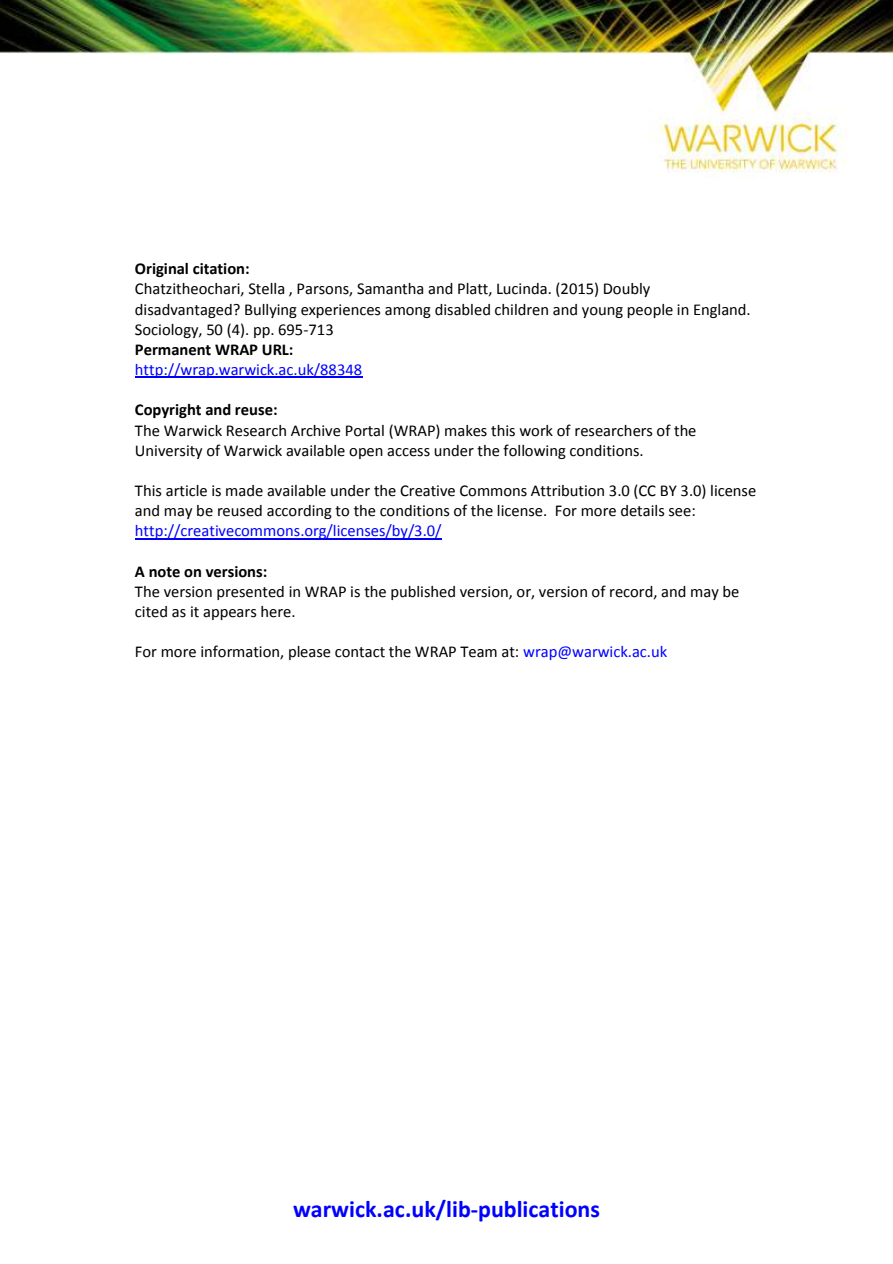
<style>
.page{position:relative;width:893px;height:1264px;background:#fff}
.page>*{position:absolute;margin:0;border:0;box-sizing:border-box;transform-origin:0 0}
.t1{font:700 24px "Calibri";color:#00f}
.t2{font:16.5px/20.1px "Calibri";color:#000}
.t3{font:16.5px "Calibri";color:#00f}
.t4{font:700 16.5px "Calibri";letter-spacing:-.005em;color:#000}
.s1{color:#00f}
</style>
<div class="page">
<img style="left:0;top:0;width:892px;height:178px">
<hr style="left:135px;top:377px;width:227px;height:1px;background:#00f">
<hr style="left:135px;top:538px;width:307px;height:1px;background:#00f">
<p class="t4" style="left:135px;top:262px;width:116px">Original citation:</p>
<p class="t2" style="left:135px;top:280px;width:617px">Chatzitheochari, Stella , Parsons, Samantha and Platt, Lucinda. (2015) Doubly disadvantaged? Bullying experiences among disabled children and young people in England.<br>Sociology, 50 (4). pp. 695-713</p>
<p class="t4" style="left:135px;top:342px;width:160px">Permanent WRAP URL:</p>
<p class="t3" style="left:135px;top:362px;width:229px">http://wrap.warwick.ac.uk/88348</p>
<p class="t4" style="left:135px;top:403px;width:144px">Copyright and reuse:</p>
<p class="t2" style="left:135px;top:421px;width:563px">The Warwick Research Archive Portal (WRAP) makes this work of researchers of the<br>University of Warwick available open access under the following conditions.</p>
<p class="t2" style="left:135px;top:481px;width:623px">This article is made available under the Creative Commons Attribution 3.0 (CC BY 3.0) license and may be reused according to the conditions of the license. For more details see:</p>
<p class="t3" style="left:135px;top:524px;width:308px">http://creativecommons.org/licenses/by/3.0/</p>
<p class="t4" style="left:135px;top:564px;width:134px">A note on versions:</p>
<p class="t2" style="left:135px;top:582px;width:606px">The version presented in WRAP is the published version, or, version of record, and may be cited as it appears here.</p>
<p class="t2" style="left:135px;top:643px;width:533px">For more information, please contact the WRAP Team at: <span class="s1">wrap@warwick.ac.uk</span></p>
<h1 class="t1" style="left:293px;top:1198px;width:308px">warwick.ac.uk/lib-publications</h1>
</div>
